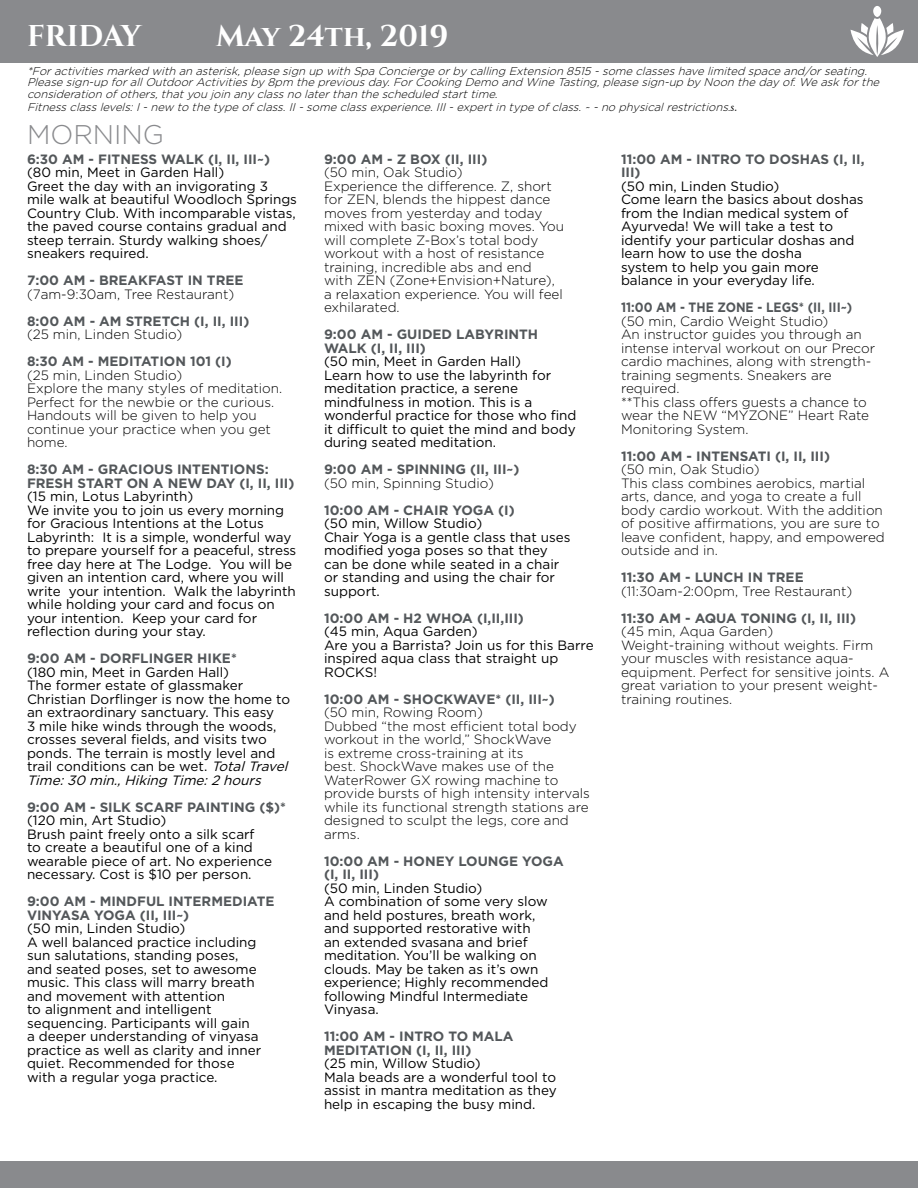
<style>
.page{position:relative;width:918px;height:1188px;background:#fff}
.page>*{position:absolute;margin:0;border:0;box-sizing:border-box;transform-origin:0 0}
.t1{font:700 30px "Cinzel";color:#fff}
.t2{font:300 27px "Gotham";color:#898a8d}
.t3{font:13.5px/13.5px "Gotham";color:#000}
.t4{font:300 13.5px/13.5px "Gotham";color:#000}
.t5{font:700 13.5px/13.5px "Gotham";color:#53575a}
.t6{font:700 13.5px "Gotham";color:#53575a;scale:.9 1}
.t7{font:italic 300 11.25px/11.2px "Gotham";color:#000}
.s1{font-family:"Goudy Old Style T";font-weight:400;font-size:13.5px}
.s2{font-style:italic}
</style>
<div class="page">
<div style="left:0;top:1161px;width:918px;height:27px;background:#898a8d"></div>
<div style="left:0;top:0;width:918px;height:63px;background:#898a8d"></div>
<div style="left:873px;top:6px;width:8px;height:11px;background:#fff;border-radius:50%"></div>
<svg style="left:850px;top:18px;width:54px;height:39px"></svg>
<h1 class="t1" style="left:27px;top:17px;width:116px">FRIDAY</h1>
<h1 class="t1" style="left:216px;top:17px;width:234px">May 24th, 2019</h1>
<p class="t7" style="left:27px;top:65px;width:857px">*Foractivitiesmarked with an asterisk,pleasesign up with SpaConciergeorbycalling Extension 8515 -someclasseshavelimited spaceand/orseating.<br>Pleasesign-up forallOutdoorActivitiesby8pm thepreviousday.ForCooking Demo and WineTasting,pleasesign-up byNoon thedayof.Weaskforthe consideration ofothers,thatyou join anyclassno laterthan thescheduled starttime.</p>
<p class="t7" style="left:27px;top:101px;width:712px">Fitnessclasslevels:I-new to thetypeofclass.II-someclassexperience.III-expertin typeofclass.~-no physicalrestrictions.<span class="s1">s .</span></p>
<h2 class="t2" style="left:27px;top:117px;width:139px">MORNING</h2>
<p class="t5" style="left:27px;top:152px;width:245px">6:30 AM - FITNESS WALK (I, II, III~)</p>
<p class="t3" style="left:27px;top:166px;width:272px">(80 min, Meet in Garden Hall)<br>Greet the day with an invigorating 3 mile walk at beautiful Woodloch Springs Country Club. With incomparable vistas, the paved course contains gradual and steep terrain. Sturdy walking shoes/ sneakers required.</p>
<p class="t5" style="left:27px;top:274px;width:218px">7:00 AM - BREAKFAST IN TREE</p>
<p class="t4" style="left:27px;top:287px;width:209px">(7am-9:30am, Tree Restaurant)</p>
<p class="t5" style="left:27px;top:314px;width:224px">8:00 AM - AM STRETCH (I, II, III)</p>
<p class="t4" style="left:27px;top:328px;width:157px">(25 min, Linden Studio)</p>
<p class="t5" style="left:27px;top:355px;width:206px">8:30 AM - MEDITATION 101 (I)</p>
<p class="t4" style="left:27px;top:368px;width:257px">(25 min, Linden Studio)<br>Explore the many styles of meditation.<br>Perfect for the newbie or the curious.<br>Handouts will be given to help you continue your practice when you get home.</p>
<p class="t5" style="left:27px;top:463px;width:269px">8:30 AM - GRACIOUS INTENTIONS:<br>FRESH START ON A NEW DAY (I, II, III)</p>
<p class="t3" style="left:27px;top:490px;width:271px">(15 min, Lotus Labyrinth)<br>We invite you to join us every morning for Gracious Intentions at the Lotus Labyrinth: It is a simple, wonderful way to prepare yourself for a peaceful, stress free day here at The Lodge. You will be given an intention card, where you will write your intention. Walk the labyrinth while holding your card and focus on your intention. Keep your card for reflection during your stay.</p>
<p class="t5" style="left:27px;top:652px;width:211px">9:00 AM - DORFLINGER HIKE*</p>
<p class="t3" style="left:27px;top:665px;width:266px">(180 min, Meet in Garden Hall)<br>The former estate of glassmaker Christian Dorflinger is now the home to an extraordinary sanctuary. This easy<br>3 mile hike winds through the woods, crosses several fields, and visits two ponds. The terrain is mostly level and trail conditions can be wet. <span class="s2">TotalTravel Time:30 min.,Hiking Time:2 hours</span></p>
<p class="t5" style="left:27px;top:800px;width:261px">9:00 AM - SILK SCARF PAINTING ($)*</p>
<p class="t3" style="left:27px;top:814px;width:247px">(120 min, Art Studio)<br>Brush paint freely onto a silk scarf<br>to create a beautiful one of a kind wearable piece of art. No experience necessary. Cost is $10 per person.</p>
<p class="t5" style="left:27px;top:895px;width:249px">9:00 AM - MINDFUL INTERMEDIATE<br>VINYASA YOGA (II, III~)</p>
<p class="t3" style="left:27px;top:922px;width:236px">(50 min, Linden Studio)<br>A well balanced practice including sun salutations, standing poses, and seated poses, set to awesome music. This class will marry breath and movement with attention<br>to alignment and intelligent sequencing. Participants will gain<br>a deeper understanding of vinyasa practice as well as clarity and inner quiet. Recommended for those with a regular yoga practice.</p>
<p class="t5" style="left:324px;top:152px;width:165px">9:00 AM - Z BOX (II, III)</p>
<p class="t4" style="left:324px;top:166px;width:242px">(50 min, Oak Studio)<br>Experience the difference. Z, short for ZEN, blends the hippest dance moves from yesterday and today mixed with basic boxing moves. You will complete Z-Box’s total body workout with a host of resistance training, incredible abs and end<br>with ZEN (Zone+Envision+Nature), a relaxation experience. You will feel exhilarated.</p>
<p class="t5" style="left:324px;top:328px;width:216px">9:00 AM - GUIDED LABYRINTH<br>WALK (I, II, III)</p>
<p class="t3" style="left:324px;top:355px;width:254px">(50 min, Meet in Garden Hall)<br>Learn how to use the labyrinth for meditation practice, a serene mindfulness in motion. This is a wonderful practice for those who find it difficult to quiet the mind and body during seated meditation.</p>
<p class="t5" style="left:324px;top:463px;width:197px">9:00 AM - SPINNING (II, III~)</p>
<p class="t4" style="left:324px;top:476px;width:171px">(50 min, Spinning Studio)</p>
<p class="t5" style="left:324px;top:503px;width:192px">10:00 AM - CHAIR YOGA (I)</p>
<p class="t3" style="left:324px;top:517px;width:248px">(50 min, Willow Studio)<br>Chair Yoga is a gentle class that uses modified yoga poses so that they can be done while seated in a chair or standing and using the chair for support.</p>
<p class="t5" style="left:324px;top:611px;width:201px">10:00 AM - H2 WHOA (I,II,III)</p>
<p class="t3" style="left:324px;top:625px;width:271px">(45 min, Aqua Garden)<br>Are you a Barrista? Join us for this Barre inspired aqua class that straight up<br>ROCKS!</p>
<p class="t5" style="left:324px;top:692px;width:232px">10:00 AM - SHOCKWAVE* (II, III~)</p>
<p class="t4" style="left:324px;top:706px;width:267px">(50 min, Rowing Room)<br>Dubbed “the most efficient total body workout in the world,” ShockWave<br>is extreme cross-training at its<br>best. ShockWave makes use of the<br>WaterRower GX rowing machine to provide bursts of high intensity intervals while its functional strength stations are designed to sculpt the legs, core and arms.</p>
<p class="t5" style="left:324px;top:854px;width:241px">10:00 AM - HONEY LOUNGE YOGA (I, II, III)</p>
<p class="t3" style="left:324px;top:881px;width:226px">(50 min, Linden Studio)<br>A combination of some very slow and held postures, breath work, and supported restorative with an extended svasana and brief meditation. You’ll be walking on clouds. May be taken as it’s own experience; Highly recommended following Mindful Intermediate<br>Vinyasa.</p>
<p class="t5" style="left:324px;top:1030px;width:191px">11:00 AM - INTRO TO MALA<br>MEDITATION (I, II, III)</p>
<p class="t3" style="left:324px;top:1057px;width:234px">(25 min, Willow Studio)<br>Mala beads are a wonderful tool to assist in mantra meditation as they help in escaping the busy mind.</p>
<p class="t5" style="left:621px;top:152px;width:245px">11:00 AM - INTRO TO DOSHAS (I, II,<br>III)</p>
<p class="t3" style="left:621px;top:179px;width:244px">(50 min, Linden Studio)<br>Come learn the basics about doshas from the Indian medical system of<br>Ayurveda! We will take a test to identify your particular doshas and learn how to use the dosha<br>system to help you gain more balance in your everyday life.</p>
<p class="t6" style="left:621px;top:299px;width:259px">11:00 AM - THE ZONE - LEGS* (II, III~)</p>
<p class="t4" style="left:621px;top:314px;width:256px">(50 min, Cardio Weight Studio)<br>An instructor guides you through an intense interval workout on our Precor cardio machines, along with strength&shy;training segments. Sneakers are required.<br>**This class offers guests a chance to wear the NEW “MYZONE” Heart Rate<br>Monitoring System.</p>
<p class="t5" style="left:621px;top:449px;width:211px">11:00 AM - INTENSATI (I, II, III)</p>
<p class="t4" style="left:621px;top:463px;width:265px">(50 min, Oak Studio)<br>This class combines aerobics, martial arts, dance, and yoga to create a full body cardio workout. With the addition of positive affirmations, you are sure to leave confident, happy, and empowered outside and in.</p>
<p class="t5" style="left:621px;top:571px;width:184px">11:30 AM - LUNCH IN TREE</p>
<p class="t4" style="left:621px;top:584px;width:233px">(11:30am-2:00pm, Tree Restaurant)</p>
<p class="t5" style="left:621px;top:611px;width:237px">11:30 AM - AQUA TONING (I, II, III)</p>
<p class="t4" style="left:621px;top:625px;width:270px">(45 min, Aqua Garden)<br>Weight-training without weights. Firm your muscles with resistance aqua&shy;equipment. Perfect for sensitive joints. A great variation to your present weight&shy;training routines.</p>
</div>
